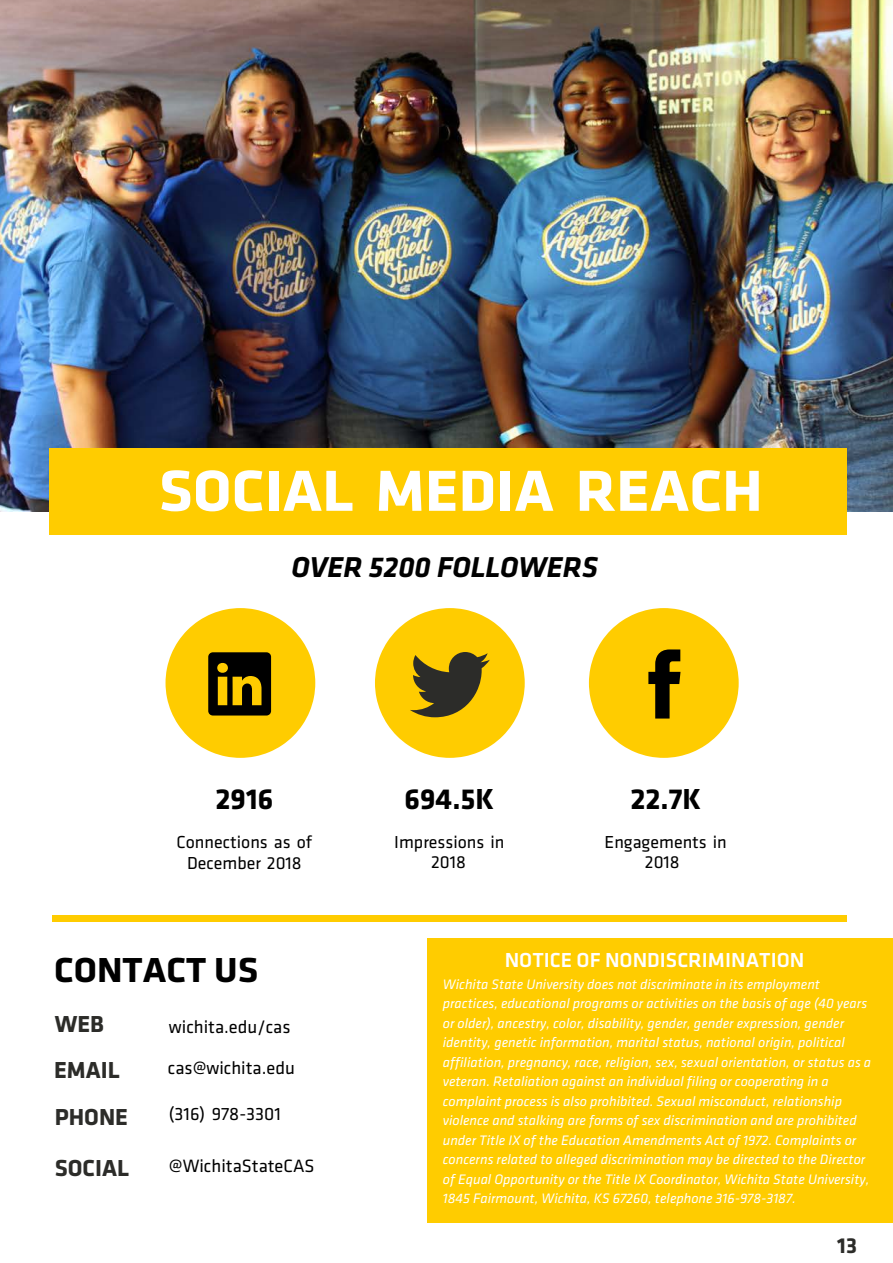
<style>
.page{position:relative;width:893px;height:1263px;background:#fff}
.page>*{position:absolute;margin:0;border:0;box-sizing:border-box;transform-origin:0 0}
.t1{font:700 60px "Klavika";color:#fff;scale:1.05 1}
.t2{font:700 36px "Klavika";color:#000;scale:1.05 1}
.t3{font:700 30px "Klavika";color:#000}
.t4{font:italic 700 29.85px "Klavika";color:#000}
.t5{font:700 24px/46.5px "Klavika";color:#2c2c29}
.t6{font:700 22.5px "Klavika";color:#2c2c29}
.t7{font:500 21px "Klavika";color:#fff}
.t8{font:18.45px "Klavika";color:#000}
.t9{font:18px/20px "Klavika";color:#000;text-align:center}
.t10{font:italic 14.25px/19.5px "Klavika";color:#fff}
</style>
<div class="page">
<img style="left:0;top:0;width:893px;height:511px">
<div style="left:50px;top:448px;width:797px;height:87px;background:#fc0"></div>
<div style="left:52px;top:915px;width:794px;height:7px;background:#fc0"></div>
<div style="left:428px;top:938px;width:465px;height:285px;background:#fc0"></div>
<svg style="left:589px;top:608px;width:150px;height:150px"></svg>
<svg style="left:166px;top:608px;width:149px;height:150px"></svg>
<svg style="left:375px;top:608px;width:150px;height:150px"></svg>
<h1 class="t1" style="left:159px;top:447px;width:577px">SOCIAL MEDIA REACH</h1>
<h3 class="t4" style="left:292px;top:546px;width:308px">OVER 5200 FOLLOWERS</h3>
<h3 class="t3" style="left:216px;top:777px;width:59px">2916</h3>
<p class="t9" style="left:177px;top:831px;width:137px;line-height:21.1px">Connections as of<br>December 2018</p>
<h3 class="t3" style="left:405px;top:777px;width:91px">694.5K</h3>
<p class="t9" style="left:394px;top:831px;width:112px">Impressions in<br>2018</p>
<h3 class="t3" style="left:630px;top:777px;width:72px">22.7K</h3>
<p class="t9" style="left:605px;top:831px;width:124px">Engagements in<br>2018</p>
<h2 class="t2" style="left:54px;top:944px;width:196px">CONTACT US</h2>
<h3 class="t5" style="left:55px;top:1000px;width:51px">WEB</h3>
<p class="t8" style="left:169px;top:1014px;width:123px">wichita.edu/cas</p>
<h3 class="t5" style="left:54px;top:1046px;width:76px">EMAIL<br>PHONE</h3>
<h3 class="t5" style="left:55px;top:1143px;width:76px">SOCIAL</h3>
<p class="t8" style="left:168px;top:1055px;width:129px">cas@wichita.edu</p>
<p class="t8" style="left:169px;top:1102px;width:113px">(316) 978-3301</p>
<p class="t8" style="left:169px;top:1153px;width:147px">@WichitaStateCAS</p>
<h3 class="t7" style="left:505px;top:945px;width:301px">NOTICE OF NONDISCRIMINATION</h3>
<p class="t10" style="left:443px;top:974px;width:430px">Wichita State University does not discriminate in its employment practices, educational programs or activities on the basis of age (40 years or older), ancestry, color, disability, gender, gender expression, gender identity, genetic information, marital status, national origin, political affiliation, pregnancy, race, religion, sex, sexual orientation, or status as a veteran. Retaliation against an individual filing or cooperating in a complaint process is also prohibited. Sexual misconduct, relationship violence and stalking are forms of sex discrimination and are prohibited under Title IX of the Education Amendments Act of 1972. Complaints or concerns related to alleged discrimination may be directed to the Director of Equal Opportunity or the Title IX Coordinator, Wichita State University, 1845 Fairmount, Wichita, KS 67260, telephone 316-978-3187.</p>
<h3 class="t6" style="left:837px;top:1229px;width:21px">13</h3>
</div>
